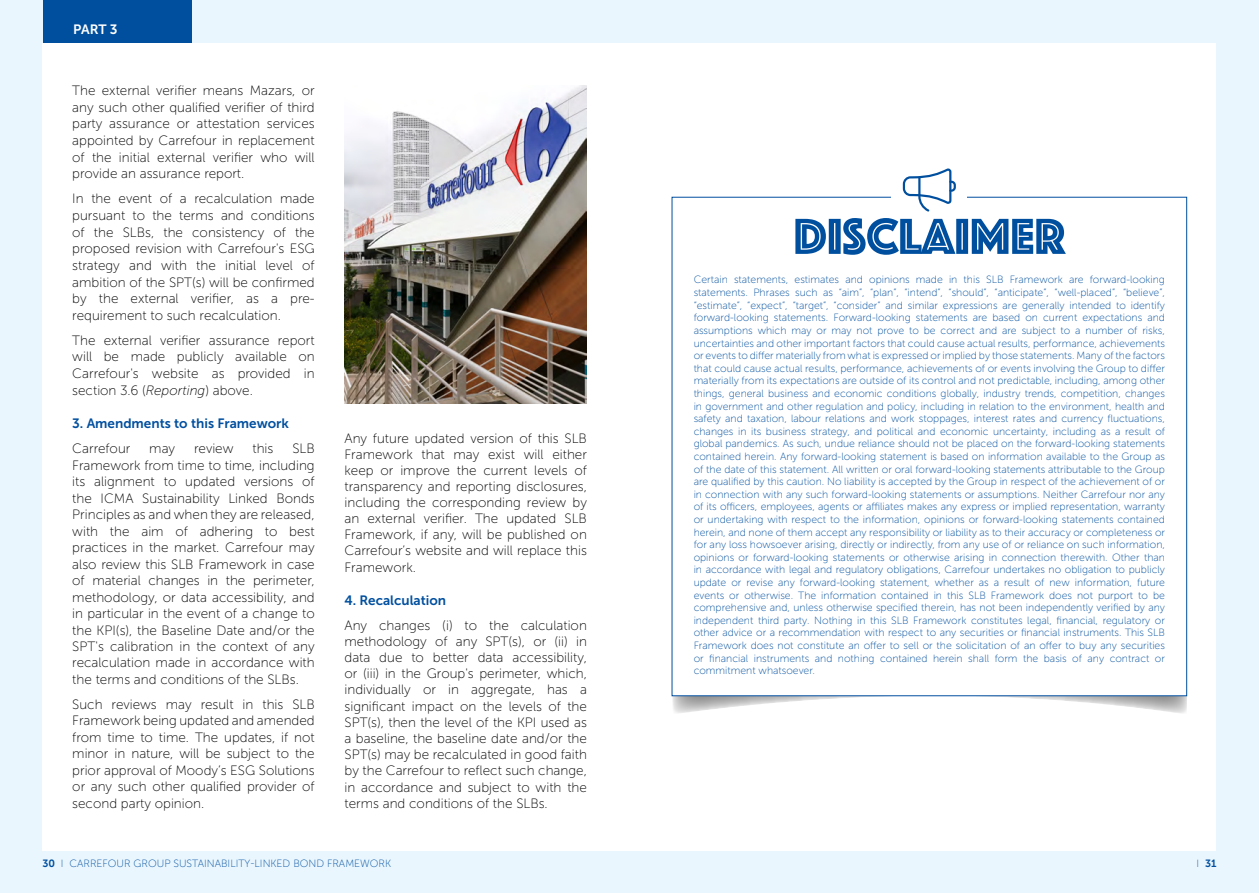
<style>
.page{position:relative;width:1259px;height:893px;background:#e9f6fe}
.page>*{position:absolute;margin:0;border:0;box-sizing:border-box;transform-origin:0 0}
.t1{font:52.5px "Phosphate Inline";color:#004f9f}
.t2{font:13.5px/16.5px "Museo Sans 100";color:#000;text-align:justify}
.t3{font:13.5px "Museo Sans 700";color:#004f9f}
.t4{font:13.5px "Museo Sans 700";color:#fff}
.t5{font:10.5px/12.6px "Museo Sans 100";color:#004f9f;text-align:justify}
.t6{font:10.5px "Museo Sans 700";color:#004f9f}
.s1{font-style:italic}
.s2{font-family:"Museo Sans 700"}
.s3{font-family:"Museo Sans 100"}
</style>
<div class="page">
<div style="left:43px;top:43px;width:1173px;height:807px;background:#fff"></div>
<div style="left:43px;top:0;width:149px;height:43px;background:#004f9f"></div>
<img style="left:344px;top:85px;width:243px;height:318px">
<svg style="left:672px;top:696px;width:515px;height:17px"></svg>
<svg style="left:903px;top:168px;width:53px;height:44px"></svg>
<p class="t4" style="left:73px;top:22px;width:46px">PART 3</p>
<p class="t2" style="left:72px;top:82px;width:244px">The external verifier means Mazars, or any such other qualified verifier of third party assurance or attestation services appointed by Carrefour in replacement of the initial external verifier who will provide an assurance report.</p>
<p class="t2" style="left:72px;top:191px;width:244px">In the event of a recalculation made pursuant to the terms and conditions of the SLBs, the consistency of the proposed revision with Carrefour's ESG strategy and with the initial level of ambition of the SPT(s) will be confirmed by the external verifier, as a pre&shy;requirement to such recalculation.</p>
<p class="t2" style="left:72px;top:332px;width:244px">The external verifier assurance report will be made publicly available on Carrefour's website as provided in section 3.6 (<span class="s1">Reporting</span>) above.</p>
<p class="t3" style="left:72px;top:416px;width:218px">3. Amendments to this Framework</p>
<p class="t2" style="left:72px;top:441px;width:60px">Carrefour</p>
<p class="t2" style="left:149px;top:441px;width:27px">may</p>
<p class="t2" style="left:194px;top:441px;width:41px">review</p>
<p class="t2" style="left:252px;top:441px;width:22px">this</p>
<p class="t2" style="left:72px;top:441px;width:244px;text-indent:220px">SLB Framework from time to time, including its alignment to updated versions of the ICMA Sustainability Linked Bonds Principles as and when they are released, with the aim of adhering to best practices in the market. Carrefour may also review this SLB Framework in case of material changes in the perimeter, methodology, or data accessibility, and in particular in the event of a change to the KPI(s), the Baseline Date and/or the SPT's calibration in the context of any recalculation made in accordance with the terms and conditions of the SLBs.</p>
<p class="t2" style="left:72px;top:696px;width:244px">Such reviews may result in this SLB Framework being updated and amended from time to time. The updates, if not minor in nature, will be subject to the prior approval of Moody’s ESG Solutions or any such other qualified provider of second party opinion.</p>
<p class="t2" style="left:344px;top:431px;width:244px;line-height:16px">Any future updated version of this SLB Framework that may exist will either keep or improve the current levels of transparency and reporting disclosures, including the corresponding review by an external verifier. The updated SLB Framework, if any, will be published on Carrefour’s website and will replace this Framework.</p>
<p class="t3" style="left:344px;top:593px;width:103px">4. Recalculation</p>
<p class="t2" style="left:344px;top:617px;width:244px">Any changes (i) to the calculation methodology of any SPT(s), or (ii) in data due to better data accessibility, or (iii) in the Group's perimeter, which, individually or in aggregate, has a significant impact on the levels of the SPT(s), then the level of the KPI used as a baseline, the baseline date and/or the SPT(s) may be recalculated in good faith by the Carrefour to reflect such change, in accordance and subject to with the terms and conditions of the SLBs.</p>
<h1 class="t1" style="left:793px;top:199px;width:273px">DISCLAIMER</h1>
<p class="t5" style="left:693px;top:274px;width:473px">Certain statements, estimates and opinions made in this SLB Framework are forward-looking statements. Phrases such as “aim”, “plan”, “intend”, “should”, “anticipate”, “well-placed”, “believe”, “estimate”, “expect”, “target”, “consider” and similar expressions are generally intended to identify forward-looking statements. Forward-looking statements are based on current expectations and assumptions which may or may not prove to be correct and are subject to a number of risks, uncertainties and other important factors that could cause actual results, performance, achievements or events to differ materially from what is expressed or implied by those statements. Many of the factors that could cause actual results, performance, achievements of or events involving the Group to differ materially from its expectations are outside of its control and not predictable, including, among other things, general business and economic conditions globally, industry trends, competition, changes in government and other regulation and policy, including in relation to the environment, health and safety and taxation, labour relations and work stoppages, interest rates and currency fluctuations, changes in its business strategy, and political and economic uncertainty, including as a result of global pandemics. As such, undue reliance should not be placed on the forward-looking statements contained herein. Any forward-looking statement is based on information available to the Group as of the date of this statement. All written or oral forward-looking statements attributable to the Group are qualified by this caution. No liability is accepted by the Group in respect of the achievement of or in connection with any such forward-looking statements or assumptions. Neither Carrefour nor any of its officers, employees, agents or affiliates makes any express or implied representation, warranty or undertaking with respect to the information, opinions or forward-looking statements contained herein, and none of them accept any responsibility or liability as to their accuracy or completeness or for any loss howsoever arising, directly or indirectly, from any use of or reliance on such information, opinions or forward-looking statements or otherwise arising in connection therewith. Other than in accordance with legal and regulatory obligations, Carrefour undertakes no obligation to publicly update or revise any forward-looking statement, whether as a result of new information, future events or otherwise. The information contained in this SLB Framework does not purport to be comprehensive and, unless otherwise specified therein, has not been independently verified by any independent third party. Nothing in this SLB Framework constitutes legal, financial, regulatory or other advice or a recommendation with respect to any securities or financial instruments. This SLB Framework does not constitute an offer to sell or the solicitation of an offer to buy any securities or financial instruments and nothing contained herein shall form the basis of any contract or commitment whatsoever.</p>
<p class="t5" style="left:43px;top:857px;width:350px"><span class="s2">30</span> I CARREFOUR GROUP SUSTAINABILITY-LINKED BOND FRAMEWORK</p>
<p class="t6" style="left:1196px;top:857px;width:21px"><span class="s3">I</span> 31</p>
</div>
